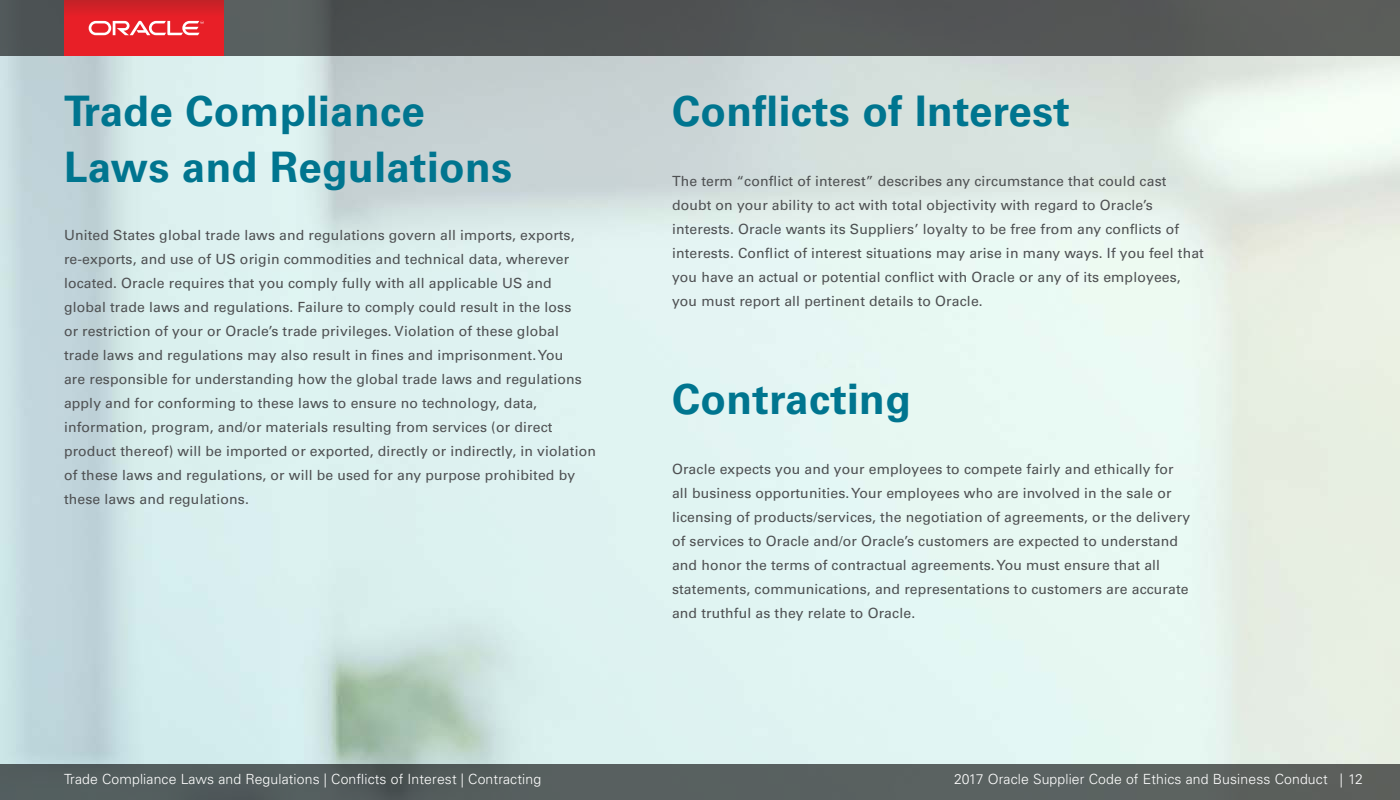
<style>
.page{position:relative;width:1400px;height:800px;background:#fff}
.page>*{position:absolute;margin:0;border:0;box-sizing:border-box;transform-origin:0 0}
.t1{font:700 42px/56px "Univers LT Std";letter-spacing:.01em;color:#00758f}
.t2{font:14px/24px "Univers LT Std";letter-spacing:.01em;color:#4e5052}
.t3{font:300 14px "Univers LT Std";letter-spacing:.01em;color:#fff}
</style>
<div class="page">
<div style="left:0;top:764px;width:1400px;height:36px;background:#58605f"></div>
<div style="left:0;top:0;width:1400px;height:56px;background:#535556"></div>
<svg style="left:64px;top:0;width:160px;height:56px;background:#e02027"></svg>
<svg style="left:89px;top:21px;width:115px;height:14px;background:#f1787d"></svg>
<h1 class="t1" style="left:64px;top:84px;width:450px">Trade Compliance<br>Laws and Regulations</h1>
<p class="t2" style="left:64px;top:223px;width:533px">United States global trade laws and regulations govern all imports, exports, re-exports, and use of US origin commodities and technical data, wherever located. Oracle requires that you comply fully with all applicable US and global trade laws and regulations. Failure to comply could result in the loss<br>or restriction of your or Oracle’s trade privileges. Violation of these global trade laws and regulations may also result in fines and imprisonment. You<br>are responsible for understanding how the global trade laws and regulations apply and for conforming to these laws to ensure no technology, data, information, program, and/or materials resulting from services (or direct product thereof) will be imported or exported, directly or indirectly, in violation of these laws and regulations, or will be used for any purpose prohibited by these laws and regulations.</p>
<h1 class="t1" style="left:672px;top:84px;width:399px">Conflicts of Interest</h1>
<p class="t2" style="left:672px;top:169px;width:533px">The term “conflict of interest” describes any circumstance that could cast doubt on your ability to act with total objectivity with regard to Oracle’s interests. Oracle wants its Suppliers’ loyalty to be free from any conflicts of interests. Conflict of interest situations may arise in many ways. If you feel that you have an actual or potential conflict with Oracle or any of its employees, you must report all pertinent details to Oracle.</p>
<h1 class="t1" style="left:672px;top:372px;width:241px">Contracting</h1>
<p class="t2" style="left:672px;top:457px;width:520px">Oracle expects you and your employees to compete fairly and ethically for all business opportunities. Your employees who are involved in the sale or licensing of products/services, the negotiation of agreements, or the delivery of services to Oracle and/or Oracle’s customers are expected to understand and honor the terms of contractual agreements. You must ensure that all statements, communications, and representations to customers are accurate and truthful as they relate to Oracle.</p>
<p class="t3" style="left:64px;top:771px;width:479px">Trade Compliance Laws and Regulations | Conflicts of Interest | Contracting</p>
<p class="t3" style="left:954px;top:771px;width:411px">2017 Oracle Supplier Code of Ethics and Business Conduct | 12</p>
</div>
